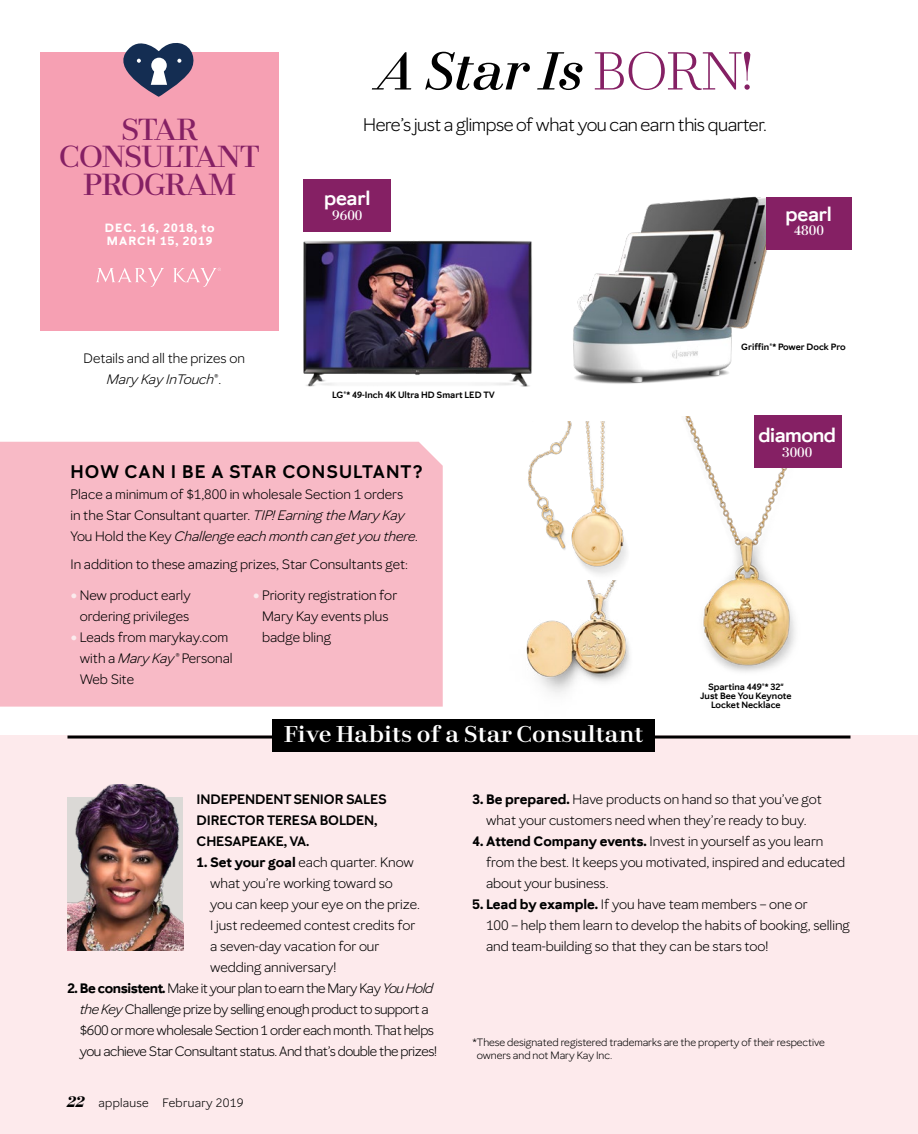
<style>
.page{position:relative;width:918px;height:1134px;background:#fff}
.page>*{position:absolute;margin:0;border:0;box-sizing:border-box;transform-origin:0 0}
.Headline{font:italic 500 52.5px "Mary Kay Serif 020";color:#000}
.t1{font:500 30px/27.5px "Mary Kay Serif 020";letter-spacing:-.025em;color:#852064;text-align:center}
.Sidebar_Header{font:600 22.5px "Mary Kay Serif 010";color:#fff}
.t2{font:600 19.2px "Mary Kay Sans";letter-spacing:-.02em;color:#fff}
.Deck___Intro_Text{font:18px "Mary Kay Sans";letter-spacing:-.025em;color:#000}
.Subhead{font:600 18px "Mary Kay Sans";letter-spacing:.06em;color:#000}
.Body_-_Sans_-_Bullet{font:13.5px/21px "Mary Kay Sans";color:#000}
.Body_-_Sans{font:13.5px/21px "Mary Kay Sans";color:#000}
.Body_-_Sans_-_Bullet-2{font:13.5px/21px "Mary Kay Sans";letter-spacing:-.03em;color:#000}
.Subhead_2_-_Sales_Di{font:600 13.5px/21px "Mary Kay Sans";letter-spacing:-.01em;color:#000}
.t3{font:500 13.5px "Mary Kay Serif 020";color:#fff}
.t4{font:12px "Mary Kay Sans";letter-spacing:.025em;color:#000}
.t5{font:700 11.85px/12.9px "Mary Kay Sans";letter-spacing:.09em;color:#fff}
.DTR_COPY{font:10.5px/13.5px "Mary Kay Sans";letter-spacing:-.005em;color:#000}
.t6{font:600 9px/9px "Mary Kay Sans";color:#000;text-align:center}
.s1{font-style:italic}
.s2{font-weight:300;font-style:normal;color:#852064}
.s3{color:#fbebed}
.s4{font-weight:500}
.s5{font-weight:700}
.s6{font-family:"Mary Kay Serif 020";font-weight:700;font-style:italic;font-size:15px}
</style>
<div class="page">
<div style="left:0;top:736px;width:918px;height:398px;background:#fdeaec"></div>
<div style="left:0;top:442px;width:443px;height:265px;background:#f8bac6"></div>
<img style="left:685px;top:416px;width:110px;height:256px">
<img style="left:528px;top:422px;width:99px;height:159px">
<img style="left:488px;top:581px;width:144px;height:139px">
<img style="left:303px;top:241px;width:211px;height:146px">
<img style="left:68px;top:784px;width:115px;height:166px">
<img style="left:514px;top:196px;width:253px;height:191px">
<div style="left:303px;top:179px;width:88px;height:53px;background:#852064"></div>
<div style="left:766px;top:197px;width:86px;height:53px;background:#852064"></div>
<div style="left:754px;top:415px;width:88px;height:53px;background:#852064"></div>
<div style="left:40px;top:52px;width:238px;height:279px;background:#f6a0b3"></div>
<svg style="left:96px;top:268px;width:68px;height:19px"></svg>
<svg style="left:173px;top:268px;width:48px;height:19px"></svg>
<svg style="left:123px;top:43px;width:71px;height:54px"></svg>
<hr style="left:68px;top:736px;width:782px;height:3px;background:#000">
<div style="left:273px;top:720px;width:382px;height:32px;background:#000"></div>
<p class="t1" style="left:121px;top:115px;width:78px">STAR</p>
<p class="t1" style="left:59px;top:142px;width:202px">CONSULTANT<br>PROGRAM</p>
<p class="t5" style="left:105px;top:221px;width:111px">DEC. 16, 2018, to<br>MARCH 15, 2019</p>
<p class="Body_-_Sans" style="left:84px;top:347px;width:163px;text-align:center">Details and all the prizes on<br><span class="s1">Mary Kay InTouch</span>®.</p>
<p class="Headline" style="left:375px;top:37px;width:378px">A Star Is <span class="s2">BORN!</span></p>
<p class="Deck___Intro_Text" style="left:363px;top:114px;width:405px">Here’s just a glimpse of what you can earn this quarter.</p>
<p class="t2" style="left:324px;top:187px;width:48px">pearl</p>
<p class="t3" style="left:332px;top:206px;width:32px">9600</p>
<p class="t2" style="left:786px;top:202px;width:48px">pearl</p>
<p class="t3" style="left:794px;top:222px;width:32px">4800</p>
<p class="t6" style="left:332px;top:390px;width:164px">LG®* 49-Inch 4K Ultra HD Smart LED TV</p>
<p class="t6" style="left:741px;top:342px;width:106px">Griffin®* Power Dock Pro</p>
<p class="t2" style="left:759px;top:424px;width:79px">diamond</p>
<p class="t3" style="left:782px;top:443px;width:32px">3000</p>
<p class="Subhead" style="left:70px;top:461px;width:354px">HOW CAN I BE A STAR CONSULTANT?</p>
<p class="Body_-_Sans" style="left:70px;top:484px;width:350px">Place a minimum of $1,800 in wholesale Section 1 orders<br>in the Star Consultant quarter. <span class="s1">TIP! Earning the Mary Kay<br></span>You Hold the Key <span class="s1">Challenge each month can get you there.</span></p>
<p class="Body_-_Sans" style="left:70px;top:553px;width:339px">In addition to these amazing prizes, Star Consultants get:</p>
<p class="Body_-_Sans_-_Bullet" style="left:71px;top:585px;width:121px;text-align:center"><span class="s3">•</span> New product early ordering privileges</p>
<p class="Body_-_Sans_-_Bullet" style="left:80px;top:627px;width:154px;text-indent:-9px"><span class="s3">•</span> Leads from marykay.com with a <span class="s1">Mary Kay®</span> Personal<br>Web Site</p>
<p class="Body_-_Sans_-_Bullet" style="left:262px;top:585px;width:137px;text-indent:-9px"><span class="s3">•</span> Priority registration for<br>Mary Kay events plus badge bling</p>
<p class="Sidebar_Header" style="left:284px;top:720px;width:361px">Five Habits of a Star Consultant</p>
<p class="t6" style="left:700px;top:683px;width:93px">Spartina 449®* 32<span class="s4">"<br></span>Just Bee You Keynote<br>Locket Necklace</p>
<p class="Subhead_2_-_Sales_Di" style="left:197px;top:789px;width:192px">INDEPENDENT SENIOR SALES<br>DIRECTOR TERESA BOLDEN,<br>CHESAPEAKE, VA.</p>
<p class="Body_-_Sans_-_Bullet" style="left:210px;top:852px;width:212px;text-indent:-14px"><span class="s5">1. Set your goal</span> each quarter. Know what you’re working toward so<br>you can keep your eye on the prize.<br>I just redeemed contest credits for a seven-day vacation for our wedding anniversary!</p>
<p class="Body_-_Sans_-_Bullet-2" style="left:80px;top:978px;width:359px;text-indent:-12px"><span class="s5">2. Be consistent.</span> Make it your plan to earn the Mary Kay <span class="s1">You Hold the Key</span> Challenge prize by selling enough product to support a $600 or more wholesale Section 1 order each month. That helps you achieve Star Consultant status. And that’s double the prizes!</p>
<p class="t4" style="left:68px;top:1095px;width:177px"><span class="s6">22</span> applause February 2019</p>
<p class="Body_-_Sans_-_Bullet" style="left:472px;top:789px;width:351px;text-align:center"><span class="s5">3. Be prepared.</span> Have products on hand so that you’ve got what your customers need when they’re ready to buy.</p>
<p class="Body_-_Sans_-_Bullet" style="left:486px;top:831px;width:361px;text-indent:-14px"><span class="s5">4. Attend Company events.</span> Invest in yourself as you learn from the best. It keeps you motivated, inspired and educated about your business.</p>
<p class="Body_-_Sans_-_Bullet" style="left:486px;top:894px;width:365px;text-indent:-14px"><span class="s5">5. Lead by example.</span> If you have team members – one or<br>100 – help them learn to develop the habits of booking, selling and team-building so that they can be stars too!</p>
<p class="DTR_COPY" style="left:477px;top:1035px;width:349px;text-indent:-4px">*These designated registered trademarks are the property of their respective owners and not Mary Kay Inc.</p>
</div>
